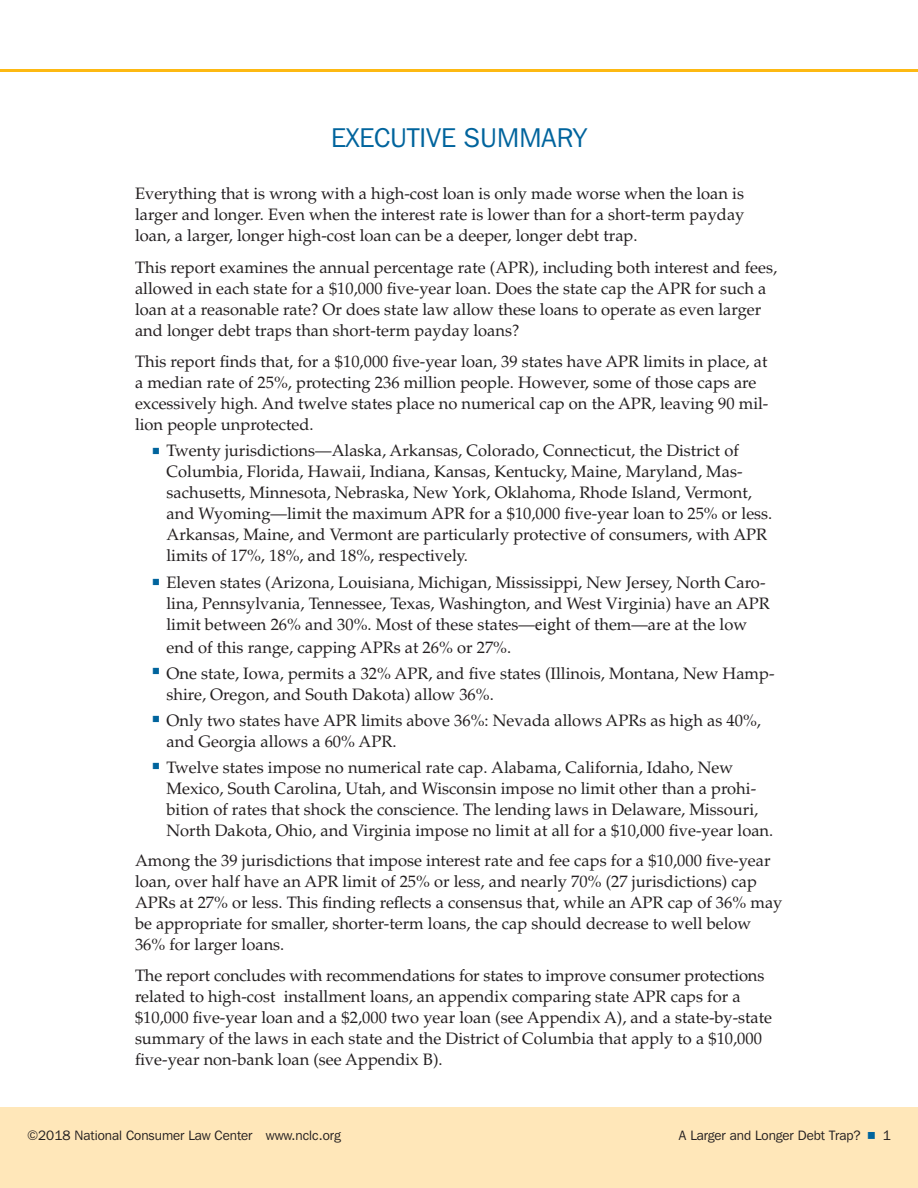
<style>
.page{position:relative;width:918px;height:1188px;background:#fff}
.page>*{position:absolute;margin:0;border:0;box-sizing:border-box;transform-origin:0 0}
.t1{font:27px "Franklin Gothic IT Cby BT";color:#00649d}
.t2{font:16.5px/21px "Palatino LT Std";color:#231f20}
.t3{font:13.5px "Franklin Gothic IT Cby BT";color:#231f20}
.s1{font-family:"Minion Pro";font-size:18px}
</style>
<div class="page">
<div style="left:0;top:1107px;width:918px;height:81px;background:#ffe7b9"></div>
<hr style="left:0;top:69px;width:918px;height:3px;background:#fdb913">
<h1 class="t1" style="left:331px;top:121px;width:257px">EXECUTIVE SUMMARY</h1>
<p class="t2" style="left:135px;top:183px;width:611px;text-align:justify">Everything that is wrong with a high-cost loan is only made worse when the loan is larger and longer. Even when the interest rate is lower than for a short-term payday loan, a larger, longer high-cost loan can be a deeper, longer debt trap.</p>
<p class="t2" style="left:135px;top:257px;width:644px">This report examines the annual percentage rate (APR), including both interest and fees, allowed in each state for a $10,000 five-year loan. Does the state cap the APR for such a loan at a reasonable rate? Or does state law allow these loans to operate as even larger and longer debt traps than short-term payday loans?</p>
<p class="t2" style="left:135px;top:351px;width:635px">This report finds that, for a $10,000 five-year loan, 39 states have APR limits in place, at a median rate of 25%, protecting 236 million people. However, some of those caps are excessively high. And twelve states place no numerical cap on the APR, leaving 90 mil&shy;lion people unprotected.</p>
<p class="t2" style="left:166px;top:441px;width:607px">Twenty jurisdictions—Alaska, Arkansas, Colorado, Connecticut, the District of Columbia, Florida, Hawaii, Indiana, Kansas, Kentucky, Maine, Maryland, Mas&shy;sachusetts, Minnesota, Nebraska, New York, Oklahoma, Rhode Island, Vermont, and Wyoming—limit the maximum APR for a $10,000 five-year loan to 25% or less.<br>Arkansas, Maine, and Vermont are particularly protective of consumers, with APR limits of 17%, 18%, and 18%, respectively.</p>
<p class="t2" style="left:167px;top:572px;width:605px;line-height:21.6px">Eleven states (Arizona, Louisiana, Michigan, Mississippi, New Jersey, North Caro&shy;lina, Pennsylvania, Tennessee, Texas, Washington, and West Virginia) have an APR limit between 26% and 30%. Most of these states—<span class="s1">eight</span> of them—are at the low end of this range, capping APRs at 26% or 27%.</p>
<p class="t2" style="left:166px;top:663px;width:610px">One state, Iowa, permits a 32% APR, and five states (Illinois, Montana, New Hamp&shy;shire, Oregon, and South Dakota) allow 36%.</p>
<p class="t2" style="left:166px;top:710px;width:596px">Only two states have APR limits above 36%: Nevada allows APRs as high as 40%, and Georgia allows a 60% APR.</p>
<p class="t2" style="left:166px;top:757px;width:608px">Twelve states impose no numerical rate cap. Alabama, California, Idaho, New Mexico, South Carolina, Utah, and Wisconsin impose no limit other than a prohi&shy;bition of rates that shock the conscience. The lending laws in Delaware, Missouri, North Dakota, Ohio, and Virginia impose no limit at all for a $10,000 five-year loan.</p>
<p class="t2" style="left:135px;top:850px;width:649px">Among the 39 jurisdictions that impose interest rate and fee caps for a $10,000 five-year loan, over half have an APR limit of 25% or less, and nearly 70% (27 jurisdictions) cap APRs at 27% or less. This finding reflects a consensus that, while an APR cap of 36% may be appropriate for smaller, shorter-term loans, the cap should decrease to well below 36% for larger loans.</p>
<p class="t2" style="left:135px;top:966px;width:639px">The report concludes with recommendations for states to improve consumer protections related to high-cost installment loans, an appendix comparing state APR caps for a $10,000 five-year loan and a $2,000 two year loan (see Appendix A), and a state-by-state summary of the laws in each state and the District of Columbia that apply to a $10,000 five-year non-bank loan (see Appendix B).</p>
<p class="t3" style="left:27px;top:1127px;width:315px">©2018 National Consumer Law Center www.nclc.org</p>
<p class="t3" style="left:679px;top:1127px;width:184px">A Larger and Longer Debt Trap?</p>
<p class="t3" style="left:883px;top:1127px;width:10px">1</p>
</div>
